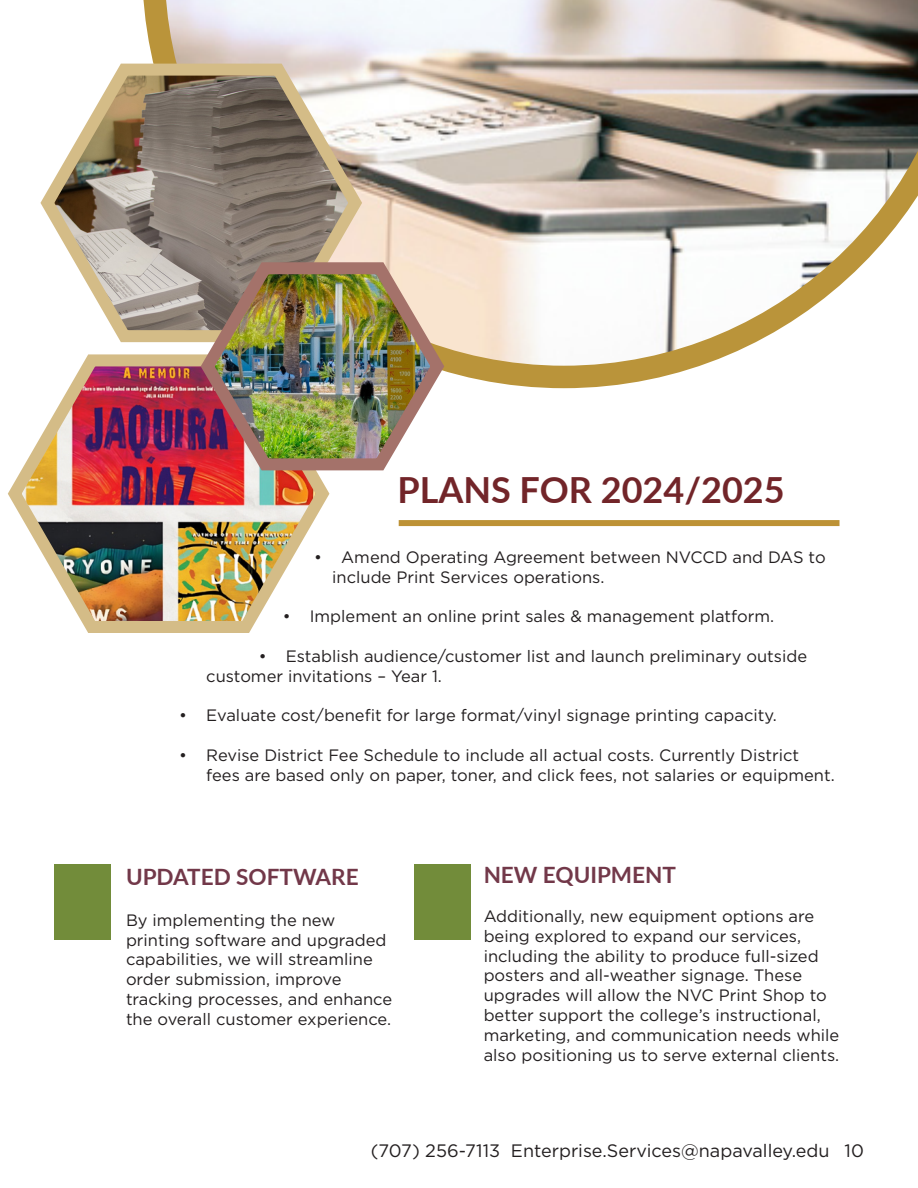
<style>
.page{position:relative;width:918px;height:1188px;background:#fff}
.page>*{position:absolute;margin:0;border:0;box-sizing:border-box;transform-origin:0 0}
.t1{font:700 36px "Lato";color:#722529}
.t2{font:700 22.5px "Lato";color:#723849}
.t3{font:18px "Gotham";color:#231f20}
.t4{font:16.5px/19.8px "Gotham";color:#231f20}
</style>
<div class="page">
<svg style="left:143px;top:0;width:775px;height:388px"></svg>
<svg style="left:40px;top:53px;width:329px;height:291px"></svg>
<img style="left:8px;top:344px;width:322px;height:289px">
<img style="left:194px;top:252px;width:257px;height:224px">
<div style="left:399px;top:520px;width:441px;height:6px;background:#bd9236"></div>
<div style="left:54px;top:864px;width:57px;height:76px;background:#728c3a"></div>
<div style="left:414px;top:864px;width:56px;height:76px;background:#728c3a"></div>
<p class="t1" style="left:398px;top:464px;width:389px">PLANS FOR 2024/2025</p>
<p class="t4" style="left:332px;top:547px;width:495px;text-indent:-18px">• Amend Operating Agreement between NVCCD and DAS to include Print Services operations.</p>
<p class="t4" style="left:283px;top:606px;width:493px">• Implement an online print sales &amp; management platform.</p>
<p class="t4" style="left:206px;top:646px;width:602px;text-indent:52px">• Establish audience/customer list and launch preliminary outside customer invitations – Year 1.</p>
<p class="t4" style="left:179px;top:705px;width:599px">• Evaluate cost/benefit for large format/vinyl signage printing capacity.</p>
<p class="t4" style="left:206px;top:745px;width:630px;text-indent:-27px">• Revise District Fee Schedule to include all actual costs. Currently District fees are based only on paper, toner, and click fees, not salaries or equipment.</p>
<p class="t2" style="left:126px;top:861px;width:234px">UPDATED SOFTWARE</p>
<p class="t4" style="left:126px;top:910px;width:268px">By implementing the new printing software and upgraded capabilities, we will streamline order submission, improve tracking processes, and enhance the overall customer experience.</p>
<p class="t2" style="left:484px;top:859px;width:194px">NEW EQUIPMENT</p>
<p class="t4" style="left:484px;top:906px;width:357px">Additionally, new equipment options are being explored to expand our services, including the ability to produce full-sized posters and all-weather signage. These upgrades will allow the NVC Print Shop to better support the college’s instructional, marketing, and communication needs while also positioning us to serve external clients.</p>
<p class="t3" style="left:371px;top:1139px;width:495px">(707) 256-7113 Enterprise.Services@napavalley.edu 10</p>
</div>
